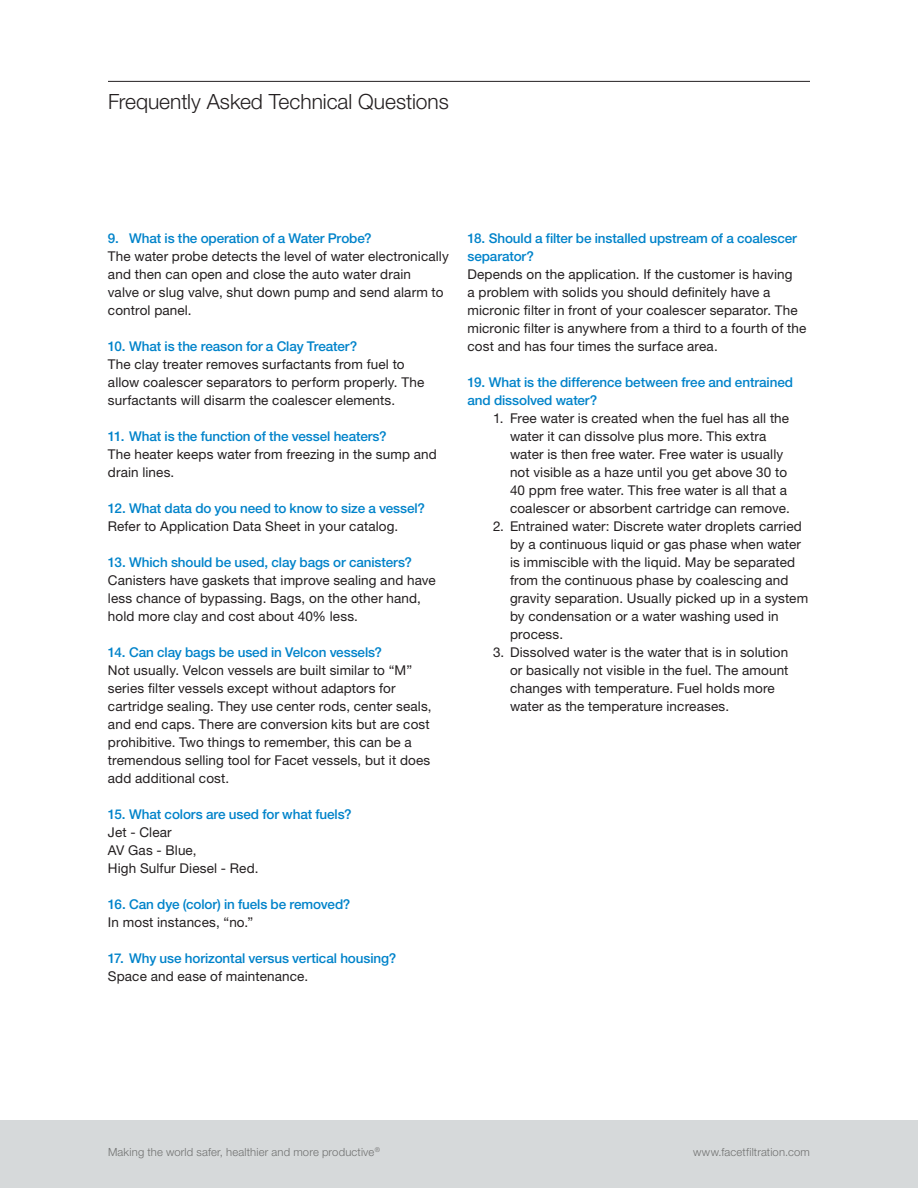
<style>
.page{position:relative;width:918px;height:1188px;background:#fff}
.page>*{position:absolute;margin:0;border:0;box-sizing:border-box;transform-origin:0 0}
.t1{font:300 21px "Helvetica Neue LT Pro";color:#231f20}
.t2{font:13.5px/18px "Helvetica Neue LT Pro";letter-spacing:.01em;color:#231f20}
.t3{font:500 13.5px/18px "Helvetica Neue LT Pro";letter-spacing:-.01em;color:#0083ca}
.t4{font:300 11.25px "Helvetica Neue LT Pro";letter-spacing:.015em;color:#717271}
</style>
<div class="page">
<div style="left:0;top:1120px;width:918px;height:68px;background:#d6d9da"></div>
<hr style="left:108px;top:81px;width:702px;height:1px;background:#231f20">
<h1 class="t1" style="left:108px;top:89px;width:342px">Frequently Asked Technical Questions</h1>
<p class="t3" style="left:108px;top:229px;width:265px">9. What is the operation of a Water Probe?</p>
<p class="t2" style="left:108px;top:247px;width:342px">The water probe detects the level of water electronically and then can open and close the auto water drain<br>valve or slug valve, shut down pump and send alarm to control panel.</p>
<p class="t3" style="left:108px;top:337px;width:251px">10. What is the reason for a Clay Treater?</p>
<p class="t2" style="left:108px;top:355px;width:318px">The clay treater removes surfactants from fuel to allow coalescer separators to perform properly. The surfactants will disarm the coalescer elements.</p>
<p class="t3" style="left:108px;top:427px;width:280px">11. What is the function of the vessel heaters?</p>
<p class="t2" style="left:108px;top:445px;width:330px">The heater keeps water from freezing in the sump and drain lines.</p>
<p class="t3" style="left:108px;top:499px;width:319px">12. What data do you need to know to size a vessel?</p>
<p class="t2" style="left:108px;top:517px;width:292px">Refer to Application Data Sheet in your catalog.</p>
<p class="t3" style="left:108px;top:553px;width:306px">13. Which should be used, clay bags or canisters?</p>
<p class="t2" style="left:108px;top:571px;width:329px">Canisters have gaskets that improve sealing and have less chance of bypassing. Bags, on the other hand, hold more clay and cost about 40% less.</p>
<p class="t3" style="left:108px;top:643px;width:276px">14. Can clay bags be used in Velcon vessels?</p>
<p class="t2" style="left:108px;top:661px;width:325px">Not usually. Velcon vessels are built similar to “M” series filter vessels except without adaptors for cartridge sealing. They use center rods, center seals, and end caps. There are conversion kits but are cost prohibitive. Two things to remember, this can be a tremendous selling tool for Facet vessels, but it does add additional cost.</p>
<p class="t3" style="left:108px;top:805px;width:245px">15. What colors are used for what fuels?</p>
<p class="t2" style="left:108px;top:823px;width:152px">Jet - Clear<br>AV Gas - Blue,<br>High Sulfur Diesel - Red.</p>
<p class="t3" style="left:108px;top:895px;width:244px">16. Can dye (color) in fuels be removed?</p>
<p class="t2" style="left:108px;top:913px;width:147px">In most instances, “no.”</p>
<p class="t3" style="left:108px;top:949px;width:290px">17. Why use horizontal versus vertical housing?</p>
<p class="t2" style="left:108px;top:967px;width:202px">Space and ease of maintenance.</p>
<p class="t3" style="left:468px;top:229px;width:331px">18. Should a filter be installed upstream of a coalescer separator?</p>
<p class="t2" style="left:468px;top:265px;width:340px">Depends on the application. If the customer is having<br>a problem with solids you should definitely have a micronic filter in front of your coalescer separator. The micronic filter is anywhere from a third to a fourth of the cost and has four times the surface area.</p>
<p class="t3" style="left:467px;top:373px;width:327px">19. What is the difference between free and entrained and dissolved water?</p>
<p class="t2" style="left:510px;top:409px;width:281px;text-indent:-17px">1. Free water is created when the fuel has all the water it can dissolve plus more. This extra water is then free water. Free water is usually not visible as a haze until you get above 30 to 40 ppm free water. This free water is all that a coalescer or absorbent cartridge can remove.</p>
<p class="t2" style="left:510px;top:517px;width:300px;text-indent:-17px">2. Entrained water: Discrete water droplets carried by a continuous liquid or gas phase when water is immiscible with the liquid. May be separated from the continuous phase by coalescing and gravity separation. Usually picked up in a system by condensation or a water washing used in process.</p>
<p class="t2" style="left:510px;top:643px;width:280px;text-indent:-17px">3. Dissolved water is the water that is in solution or basically not visible in the fuel. The amount changes with temperature. Fuel holds more water as the temperature increases.</p>
<p class="t4" style="left:108px;top:1145px;width:273px">Making the world safer, healthier and more productive<sup>®</sup></p>
<p class="t4" style="left:693px;top:1145px;width:118px">www.facetfiltration.com</p>
</div>
